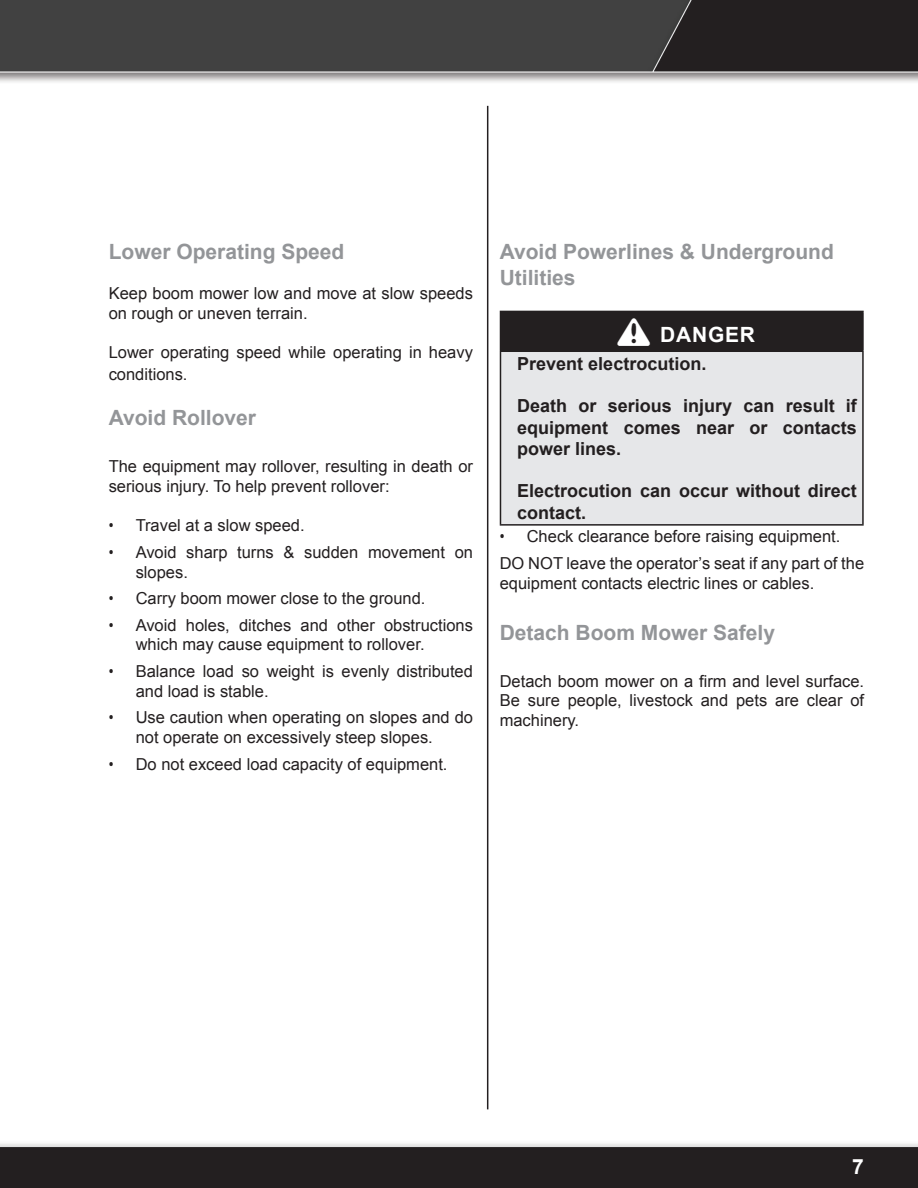
<style>
.page{position:relative;width:918px;height:1188px;background:#fff}
.page>*{position:absolute;margin:0;border:0;box-sizing:border-box;transform-origin:0 0}
.Secondary_Heading{font:700 21px/25.5px "Arial";color:#939598}
.Warnings{font:700 21px "Arial";letter-spacing:.035em;color:#fff}
.Warning_Text{font:700 18px/21.6px "Arial";color:#231f20;text-align:justify}
.Regular_Text{font:16.5px/19.8px "Arial";color:#231f20}
.s1{font-family:"Arial Narrow"}
.s2{font-family:"Warning Box";font-weight:400;font-size:30px}
</style>
<div class="page">
<img style="left:0;top:0;width:918px;height:1188px">
<hr style="left:487px;top:106px;width:1px;height:1003px;background:#231f20">
<div style="left:500px;top:311px;width:363px;height:40px;background:#231f20"></div>
<div style="left:500px;top:351px;width:363px;height:174px;background:#e6e7e9"></div>
<hr style="left:500px;top:311px;width:364px;height:1px;background:#231f20">
<hr style="left:862px;top:312px;width:2px;height:39px;background:#231f20">
<hr style="left:500px;top:351px;width:364px;height:1px;background:#231f20">
<hr style="left:500px;top:352px;width:1px;height:172px;background:#231f20">
<hr style="left:862px;top:352px;width:2px;height:172px;background:#231f20">
<hr style="left:500px;top:524px;width:364px;height:2px;background:#231f20">
<p class="Secondary_Heading" style="left:109px;top:239px;width:237px">Lower Operating Speed</p>
<p class="Regular_Text" style="left:109px;top:283px;width:366px">Keep boom mower low and move at slow speeds on rough or uneven terrain.</p>
<p class="Regular_Text" style="left:109px;top:341px;width:366px;line-height:21.6px">Lower operating speed while operating in heavy conditions.</p>
<p class="Secondary_Heading" style="left:109px;top:405px;width:149px">Avoid Rollover</p>
<p class="Regular_Text" style="left:109px;top:456px;width:366px">The equipment may rollover, resulting in death or serious injury. To help prevent rollover:</p>
<p class="Regular_Text" style="left:109px;top:515px;width:198px"><span class="s1">•</span> Travel at a slow speed.</p>
<p class="Regular_Text" style="left:136px;top:542px;width:339px;text-indent:-27px"><span class="s1">•</span> Avoid sharp turns &amp; sudden movement on slopes.</p>
<p class="Regular_Text" style="left:109px;top:588px;width:318px"><span class="s1">•</span> Carry boom mower close to the ground.</p>
<p class="Regular_Text" style="left:136px;top:615px;width:339px;text-indent:-27px"><span class="s1">•</span> Avoid holes, ditches and other obstructions which may cause equipment to rollover.</p>
<p class="Regular_Text" style="left:136px;top:661px;width:339px;text-indent:-27px"><span class="s1">•</span> Balance load so weight is evenly distributed and load is stable.</p>
<p class="Regular_Text" style="left:136px;top:708px;width:339px;text-indent:-27px"><span class="s1">•</span> Use caution when operating on slopes and do not operate on excessively steep slopes.</p>
<p class="Regular_Text" style="left:109px;top:754px;width:340px"><span class="s1">•</span> Do not exceed load capacity of equipment.</p>
<p class="Secondary_Heading" style="left:500px;top:239px;width:336px">Avoid Powerlines &amp; Underground<br>Utilities</p>
<p class="Warnings" style="left:622px;top:320px;width:135px"><span class="s2">^</span> DANGER</p>
<p class="Warning_Text" style="left:517px;top:353px;width:188px">Prevent electrocution.</p>
<p class="Warning_Text" style="left:517px;top:395px;width:341px">Death or serious injury can result if equipment comes near or contacts power lines.</p>
<p class="Warning_Text" style="left:517px;top:480px;width:341px">Electrocution can occur without direct contact.</p>
<p class="Regular_Text" style="left:500px;top:527px;width:342px"><span class="s1">•</span> Check clearance before raising equipment.</p>
<p class="Regular_Text" style="left:500px;top:553px;width:366px">DO NOT leave the operator’s seat if any part of the equipment contacts electric lines or cables.</p>
<p class="Secondary_Heading" style="left:500px;top:620px;width:277px">Detach Boom Mower Safely</p>
<p class="Regular_Text" style="left:500px;top:671px;width:366px;text-align:justify">Detach boom mower on a firm and level surface.<br>Be sure people, livestock and pets are clear of machinery.</p>
<p class="Warnings" style="left:852px;top:1151px;width:13px">7</p>
</div>
